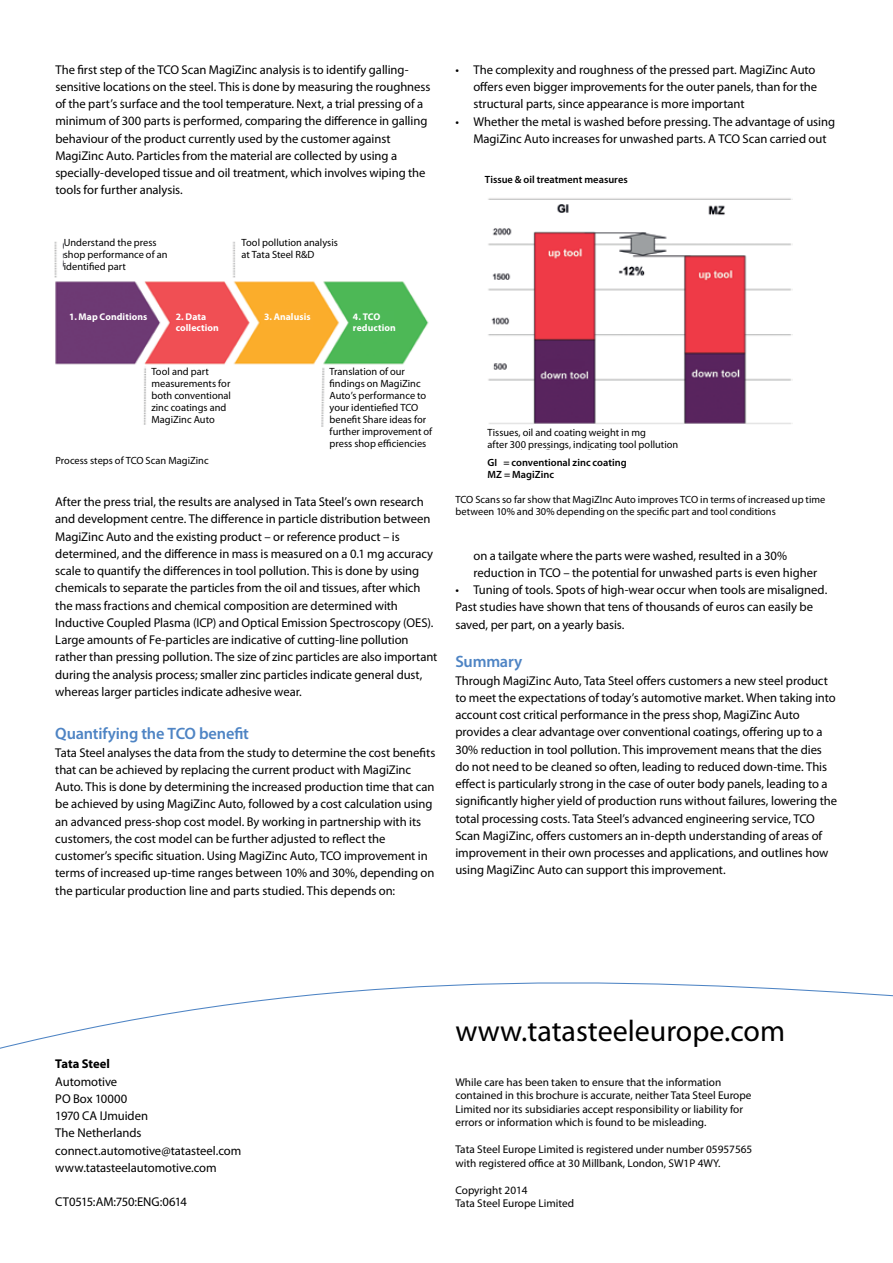
<style>
.page{position:relative;width:893px;height:1263px;background:#fff}
.page>*{position:absolute;margin:0;border:0;box-sizing:border-box;transform-origin:0 0}
.t1{font:30px "Myriad Pro";color:#000}
.t2{font:600 16.5px "Myriad Pro";letter-spacing:-.015em;color:#4e84c4}
.t3{font:12.75px/17.2px "Myriad Pro";letter-spacing:-.005em;color:#000}
.t4{font:700 12.75px "Myriad Pro";color:#000}
.t5{font:11.25px/13.5px "Myriad Pro";color:#000}
.t6{font:10.5px/12px "Myriad Pro";color:#000}
.t7{font:600 10.5px/12px "Myriad Pro";letter-spacing:.005em;color:#000}
.t8{font:700 9.75px/11.2px "Myriad Pro";letter-spacing:.01em;color:#fff}
</style>
<div class="page">
<img style="left:54px;top:241px;width:375px;height:186px">
<img style="left:488px;top:198px;width:305px;height:252px">
<svg style="left:0;top:982px;width:893px;height:67px"></svg>
<div style="left:64px;top:239px;width:108px;height:37px;background:#fff"></div>
<div style="left:242px;top:239px;width:108px;height:37px;background:#fff"></div>
<div style="left:151px;top:367px;width:88px;height:58px;background:#fff"></div>
<div style="left:330px;top:367px;width:108px;height:92px;background:#fff"></div>
<div style="left:487px;top:429px;width:194px;height:19px;background:#fff"></div>
<p class="t3" style="left:55px;top:61px;width:377px">The first step of the TCO Scan MagiZinc analysis is to identify galling&shy;sensitive locations on the steel. This is done by measuring the roughness of the part’s surface and the tool temperature. Next, a trial pressing of a minimum of 300 parts is performed, comparing the difference in galling behaviour of the product currently used by the customer against MagiZinc Auto. Particles from the material are collected by using a specially-developed tissue and oil treatment, which involves wiping the tools for further analysis.</p>
<p class="t3" style="left:473px;top:61px;width:345px;text-indent:-18px">• The complexity and roughness of the pressed part. MagiZinc Auto offers even bigger improvements for the outer panels, than for the structural parts, since appearance is more important</p>
<p class="t3" style="left:473px;top:113px;width:363px;text-indent:-18px">• Whether the metal is washed before pressing. The advantage of using<br>MagiZinc Auto increases for unwashed parts. A TCO Scan carried out</p>
<p class="t7" style="left:485px;top:173px;width:144px">Tissue &amp; oil treatment measures</p>
<p class="t6" style="left:64px;top:237px;width:105px">Understand the press shop performance of an identified part</p>
<p class="t6" style="left:242px;top:237px;width:98px">Tool pollution analysis at Tata Steel R&amp;D</p>
<p class="t8" style="left:69px;top:311px;width:80px">1. Map Conditions</p>
<p class="t8" style="left:176px;top:311px;width:45px">2. Data collection</p>
<p class="t8" style="left:264px;top:311px;width:48px">3. Analusis</p>
<p class="t8" style="left:353px;top:311px;width:44px">4. TCO reduction</p>
<p class="t6" style="left:151px;top:365px;width:81px">Tool and part measurements for both conventional zinc coatings and<br>MagiZinc Auto</p>
<p class="t6" style="left:330px;top:365px;width:104px">Translation of our findings on MagiZinc<br>Auto’s performance to your identiefied TCO benefit Share ideas for further improvement of press shop efficiencies</p>
<p class="t6" style="left:55px;top:454px;width:155px">Process steps of TCO Scan MagiZinc</p>
<p class="t3" style="left:55px;top:493px;width:384px">After the press trial, the results are analysed in Tata Steel’s own research and development centre. The difference in particle distribution between MagiZinc Auto and the existing product – or reference product – is determined, and the difference in mass is measured on a 0.1 mg accuracy scale to quantify the differences in tool pollution. This is done by using chemicals to separate the particles from the oil and tissues, after which the mass fractions and chemical composition are determined with Inductive Coupled Plasma (ICP) and Optical Emission Spectroscopy (OES).<br>Large amounts of Fe-particles are indicative of cutting-line pollution rather than pressing pollution. The size of zinc particles are also important during the analysis process; smaller zinc particles indicate general dust, whereas larger particles indicate adhesive wear.</p>
<p class="t2" style="left:55px;top:725px;width:195px">Quantifying the TCO benefit</p>
<p class="t3" style="left:55px;top:744px;width:382px">Tata Steel analyses the data from the study to determine the cost benefits that can be achieved by replacing the current product with MagiZinc Auto. This is done by determining the increased production time that can be achieved by using MagiZinc Auto, followed by a cost calculation using an advanced press-shop cost model. By working in partnership with its customers, the cost model can be further adjusted to reflect the customer’s specific situation. Using MagiZinc Auto, TCO improvement in terms of increased up-time ranges between 10% and 30%, depending on the particular production line and parts studied. This depends on:</p>
<p class="t6" style="left:487px;top:427px;width:192px">Tissues, oil and coating weight in mg<br>after 300 pressings, indicating tool pollution</p>
<p class="t7" style="left:487px;top:457px;width:141px">GI = conventional zinc coating<br>MZ = MagiZinc</p>
<p class="t6" style="left:455px;top:494px;width:371px">TCO Scans so far show that MagiZInc Auto improves TCO in terms of increased up time between 10% and 30% depending on the specific part and tool conditions</p>
<p class="t3" style="left:473px;top:547px;width:345px">on a tailgate where the parts were washed, resulted in a 30% reduction in TCO – the potential for unwashed parts is even higher</p>
<p class="t3" style="left:455px;top:581px;width:373px">• Tuning of tools. Spots of high-wear occur when tools are misaligned.<br>Past studies have shown that tens of thousands of euros can easily be saved, per part, on a yearly basis.</p>
<p class="t2" style="left:455px;top:653px;width:68px">Summary</p>
<p class="t3" style="left:455px;top:672px;width:383px">Through MagiZinc Auto, Tata Steel offers customers a new steel product to meet the expectations of today’s automotive market. When taking into account cost critical performance in the press shop, MagiZinc Auto provides a clear advantage over conventional coatings, offering up to a 30% reduction in tool pollution. This improvement means that the dies do not need to be cleaned so often, leading to reduced down-time. This effect is particularly strong in the case of outer body panels, leading to a significantly higher yield of production runs without failures, lowering the total processing costs. Tata Steel’s advanced engineering service, TCO Scan MagiZinc, offers customers an in-depth understanding of areas of improvement in their own processes and applications, and outlines how using MagiZinc Auto can support this improvement.</p>
<p class="t4" style="left:55px;top:1057px;width:56px">Tata Steel</p>
<p class="t3" style="left:55px;top:1073px;width:187px">Automotive<br>PO Box 10000<br>1970 CA IJmuiden<br>The Netherlands connect.automotive@tatasteel.com www.tatasteelautomotive.com</p>
<p class="t3" style="left:55px;top:1193px;width:133px">CT0515:AM:750:ENG:0614</p>
<h1 class="t1" style="left:455px;top:1014px;width:331px">www.tatasteeleurope.com</h1>
<p class="t5" style="left:455px;top:1075px;width:298px">While care has been taken to ensure that the information contained in this brochure is accurate, neither Tata Steel Europe Limited nor its subsidiaries accept responsibility or liability for errors or information which is found to be misleading.</p>
<p class="t5" style="left:455px;top:1143px;width:298px">Tata Steel Europe Limited is registered under number 05957565 with registered office at 30 Millbank, London, SW1P 4WY.</p>
<p class="t5" style="left:455px;top:1183px;width:120px">Copyright 2014<br>Tata Steel Europe Limited</p>
</div>
